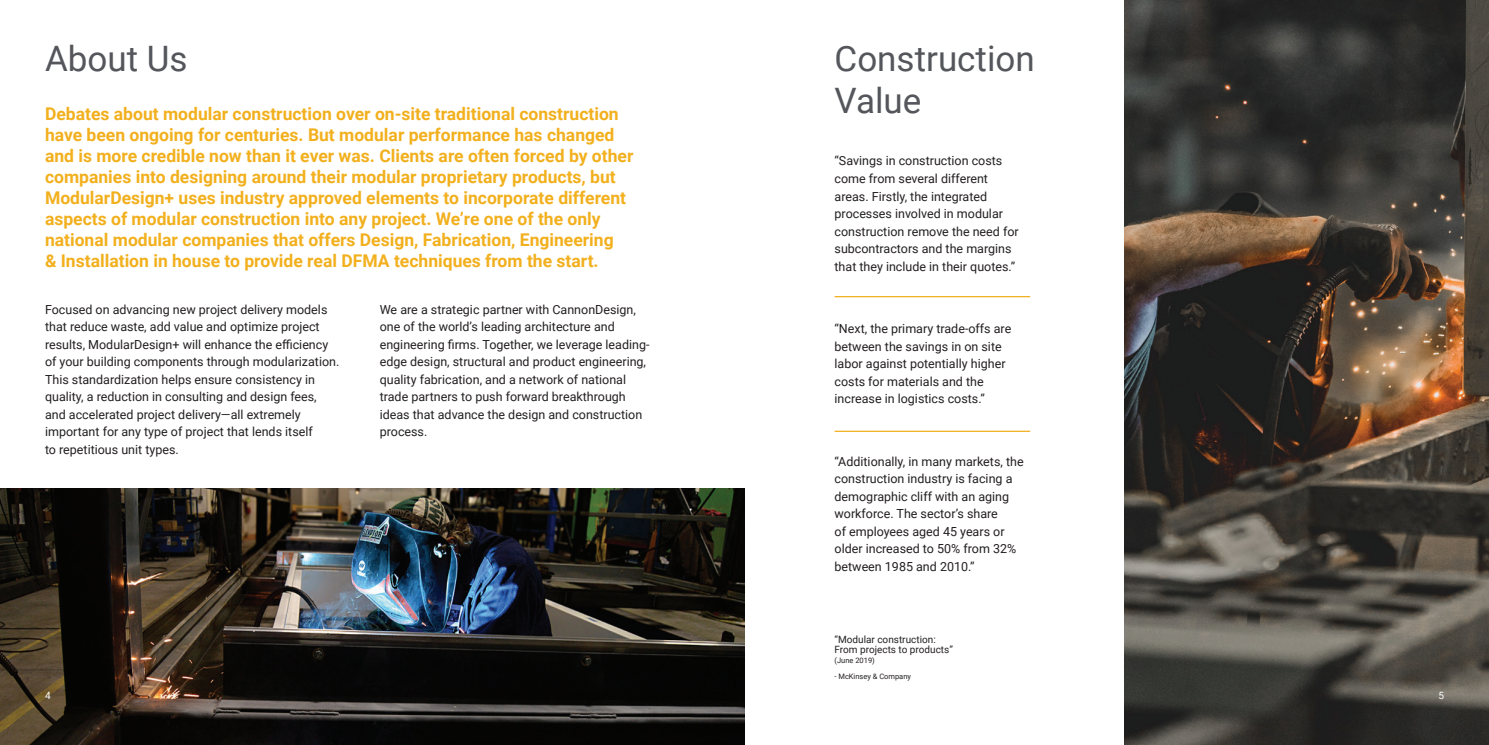
<style>
.page{position:relative;width:1489px;height:745px;background:#fff}
.page>*{position:absolute;margin:0;border:0;box-sizing:border-box;transform-origin:0 0}
.t1{font:35px "Roboto";color:#54565b}
.t2{font:700 17.5px/21px "Roboto";color:#f2b01e}
.t3{font:12.5px/17.5px "Roboto";color:#231f20}
.t4{font:10px/10px "Roboto";color:#231f20}
.t5{font:10px "Roboto";color:#fff}
.t6{font:7.5px "Roboto";color:#231f20}
</style>
<div class="page">
<img style="left:1124px;top:0;width:364px;height:744px">
<hr style="left:834px;top:296px;width:196px;height:1px;background:#f2b01e">
<hr style="left:834px;top:430px;width:196px;height:1px;background:#f2b01e">
<img style="left:0;top:488px;width:744px;height:256px">
<h1 class="t1" style="left:45px;top:34px;width:144px">About Us</h1>
<h1 class="t1" style="left:834px;top:34px;width:202px">Construction</h1>
<h2 class="t2" style="left:45px;top:102px;width:575px">Debates about modular construction over on-site traditional construction</h2>
<h1 class="t1" style="left:834px;top:76px;width:88px">Value</h1>
<p class="t2" style="left:45px;top:123px;width:590px">have been ongoing for centuries. But modular performance has changed and is more credible now than it ever was. Clients are often forced by other companies into designing around their modular proprietary products, but ModularDesign+ uses industry approved elements to incorporate different aspects of modular construction into any project. We’re one of the only national modular companies that offers Design, Fabrication, Engineering<br>&amp; Installation in house to provide real DFMA techniques from the start.</p>
<p class="t3" style="left:45px;top:299px;width:296px">Focused on advancing new project delivery models that reduce waste, add value and optimize project results, ModularDesign+ will enhance the efficiency of your building components through modularization.<br>This standardization helps ensure consistency in quality, a reduction in consulting and design fees, and accelerated project delivery—all extremely important for any type of project that lends itself<br>to repetitious unit types.</p>
<p class="t3" style="left:380px;top:299px;width:271px">We are a strategic partner with CannonDesign, one of the world’s leading architecture and engineering firms. Together, we leverage leading&shy;edge design, structural and product engineering, quality fabrication, and a network of national trade partners to push forward breakthrough ideas that advance the design and construction process.</p>
<p class="t3" style="left:834px;top:152px;width:186px">“Savings in construction costs come from several different areas. Firstly, the integrated processes involved in modular construction remove the need for subcontractors and the margins that they include in their quotes.”</p>
<p class="t3" style="left:834px;top:319px;width:178px">“Next, the primary trade-offs are between the savings in on site labor against potentially higher costs for materials and the increase in logistics costs.”</p>
<p class="t3" style="left:834px;top:452px;width:190px">“Additionally, in many markets, the construction industry is facing a demographic cliff with an aging workforce. The sector’s share<br>of employees aged 45 years or older increased to 50% from 32% between 1985 and 2010.”</p>
<p class="t4" style="left:834px;top:633px;width:120px">“Modular construction:<br>From projects to products”</p>
<p class="t6" style="left:834px;top:654px;width:42px">(June 2019)</p>
<p class="t6" style="left:834px;top:670px;width:78px">- McKinsey &amp; Company</p>
<p class="t5" style="left:45px;top:687px;width:7px">4</p>
<p class="t5" style="left:1438px;top:687px;width:7px">5</p>
</div>
